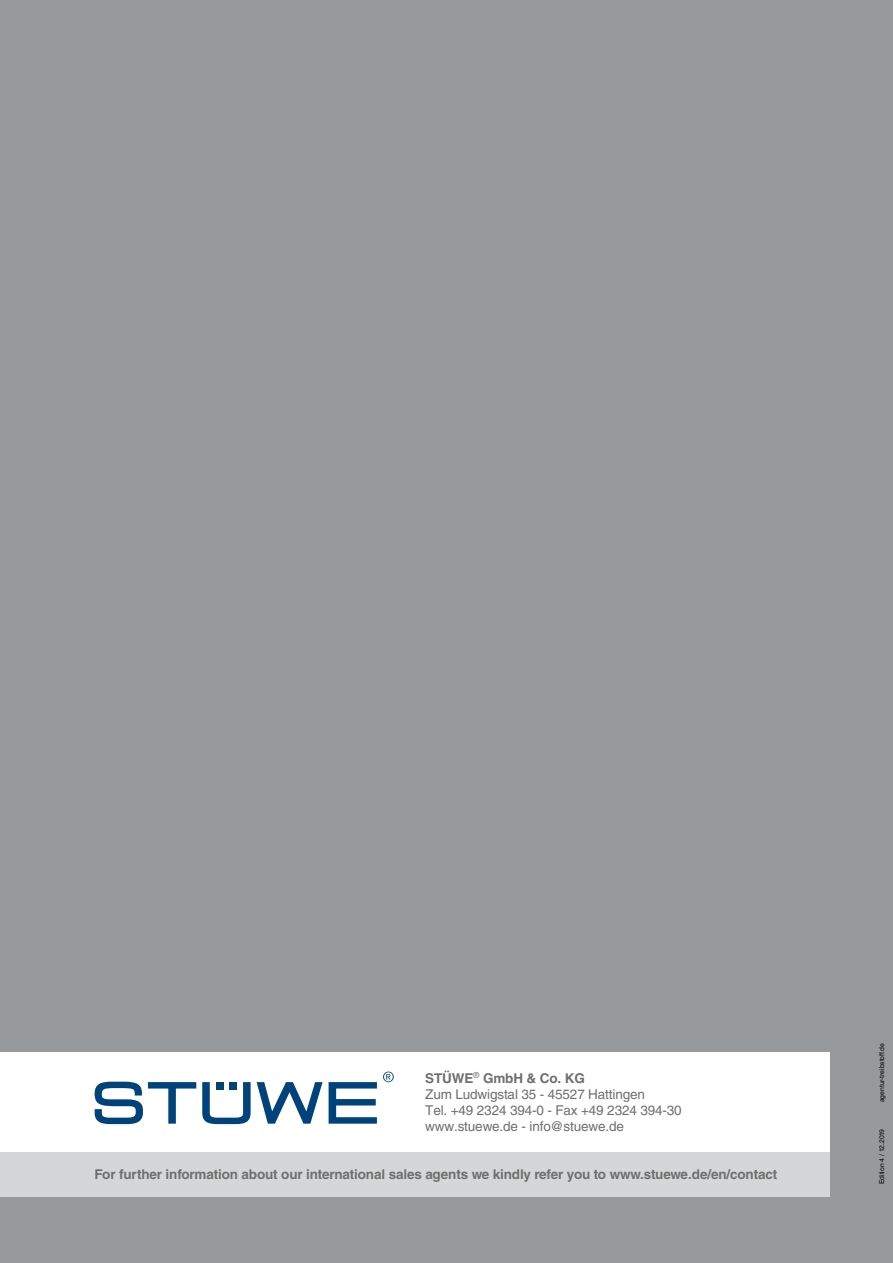
<style>
.page{position:relative;width:893px;height:1263px;background:#969a9c}
.page>*{position:absolute;margin:0;border:0;box-sizing:border-box;transform-origin:0 0}
.t1{font:13.5px/16.2px "Helvetica LT Std";letter-spacing:-.01em;color:#6f6f6e}
.t2{font:700 13.5px "Helvetica LT Std";letter-spacing:-.01em;color:#6f6f6e}
.t3{font:6.75px "Helvetica LT Std";color:#000}
.s1{font-weight:700}
</style>
<div class="page">
<div style="left:0;top:1052px;width:829px;height:99px;background:#fff"></div>
<div style="left:0;top:1151px;width:829px;height:46px;background:#d5d6d7"></div>
<svg style="left:95px;top:1082px;width:101px;height:42px"></svg>
<svg style="left:329px;top:1082px;width:48px;height:42px"></svg>
<svg style="left:202px;top:1082px;width:49px;height:42px"></svg>
<div style="left:216px;top:1082px;width:7px;height:7px;background:#00437a"></div>
<div style="left:230px;top:1082px;width:7px;height:7px;background:#00437a"></div>
<svg style="left:257px;top:1082px;width:66px;height:42px"></svg>
<svg style="left:383px;top:1071px;width:11px;height:11px"></svg>
<p class="t1" style="left:425px;top:1070px;width:258px"><span class="s1">STÜWE</span><sup>®</sup> <span class="s1">GmbH &amp; Co. KG<br></span>Zum Ludwigstal 35 - 45527 Hattingen<br>Tel. +49 2324 394-0 - Fax +49 2324 394-30 www.stuewe.de - info@stuewe.de</p>
<p class="t2" style="left:95px;top:1166px;width:684px">For further information about our international sales agents we kindly refer you to www.stuewe.de/en/contact</p>
<p class="t3" style="left:878px;top:1102px;width:61px;rotate:-90deg">agentur-treibstoff.de</p>
<p class="t3" style="left:878px;top:1184px;width:57px;rotate:-90deg">Edition 4 / 12.2019</p>
</div>
